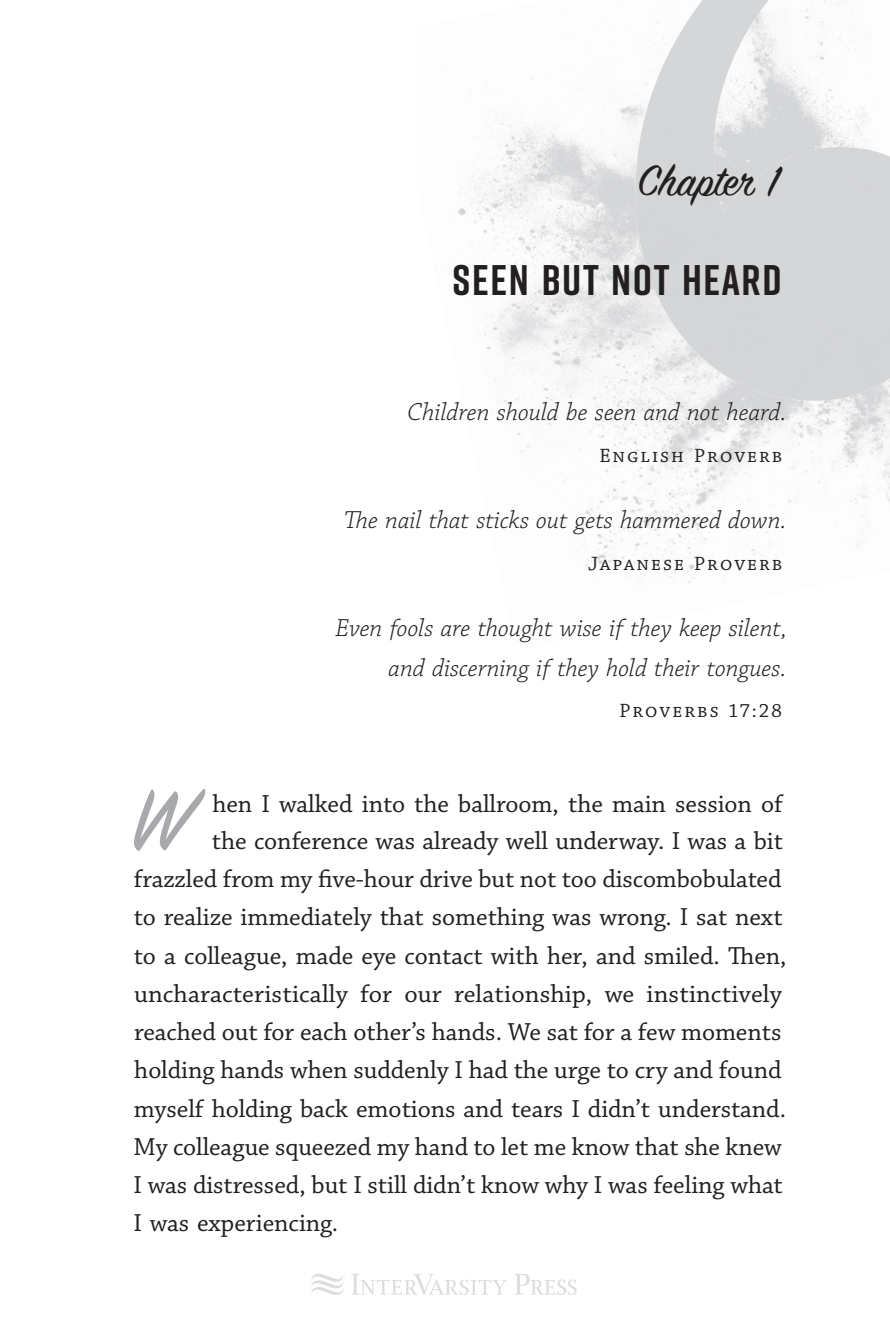
<style>
.page{position:relative;width:890px;height:1337px;background:#fff}
.page>*{position:absolute;margin:0;border:0;box-sizing:border-box;transform-origin:0 0}
.t1{font:96.98px "Sign Painter House Script";color:#a8a9ad}
.t2{font:47.25px "Sign Painter House Script";color:#231f20}
.t3{font:700 42.75px "Rift";letter-spacing:.04em;color:#231f20}
.t4{font:25.88px "Chaparral Pro";letter-spacing:-.005em;color:#231f20}
.t5{font:italic 300 25.88px/39.4px "Chaparral Pro";color:#231f20;text-align:right}
.t6{font:20.25px "Chaparral Pro";letter-spacing:.1em;color:#231f20}
</style>
<div class="page">
<svg style="left:311px;top:1274px;width:33px;height:21px"></svg>
<svg style="left:351px;top:1274px;width:226px;height:20px"></svg>
<img style="left:456px;top:21px;width:203px;height:181px">
<img style="left:458px;top:202px;width:310px;height:231px">
<img style="left:768px;top:384px;width:122px;height:149px">
<img style="left:517px;top:433px;width:293px;height:150px">
<img style="left:661px;top:0;width:220px;height:401px">
<img style="left:635px;top:68px;width:93px;height:309px">
<div style="left:830px;top:147px;width:60px;height:237px;background:#d5d6d8"></div>
<h2 class="t2" style="left:638px;top:158px;width:142px">Chapt‹ 1</h2>
<h3 class="t3" style="left:453px;top:249px;width:331px">SEEN BUT NOT HEARD</h3>
<p class="t5" style="left:407px;top:393px;width:381px">Children should be seen and not heard.</p>
<p class="t6" style="left:599px;top:444px;width:185px">English Proverb</p>
<p class="t5" style="left:368px;top:501px;width:420px">e nail that sticks out gets hammered down.</p>
<p class="t6" style="left:588px;top:552px;width:196px">Japanese Proverb</p>
<p class="t5" style="left:335px;top:609px;width:453px">Even fools are thought wise if they keep silent, and discerning if they hold their tongues.</p>
<p class="t6" style="left:619px;top:699px;width:164px">Proverbs 17:28</p>
<h1 class="t1" style="left:130px;top:773px;width:63px">W</h1>
<p class="t4" style="left:212px;top:789px;width:572px">hen I walked into the ballroom, the main session of</p>
<p class="t4" style="left:212px;top:826px;width:572px">the conference was already well underway. I was a bit</p>
<p class="t4" style="left:134px;top:864px;width:649px">frazzled from my five-hour drive but not too discombobulated</p>
<p class="t4" style="left:134px;top:902px;width:650px">to realize immediately that something was wrong. I sat next</p>
<p class="t4" style="left:134px;top:941px;width:654px">to a colleague, made eye contact with her, and smiled. Then,</p>
<p class="t4" style="left:134px;top:979px;width:649px">uncharacteristically for our relationship, we instinctively</p>
<p class="t4" style="left:134px;top:1017px;width:649px">reached out for each other’s hands. We sat for a few moments</p>
<p class="t4" style="left:134px;top:1055px;width:649px">holding hands when suddenly I had the urge to cry and found</p>
<p class="t4" style="left:134px;top:1093px;width:653px">myself holding back emotions and tears I didn’t understand.</p>
<p class="t4" style="left:133px;top:1132px;width:650px">My colleague squeezed my hand to let me know that she knew</p>
<p class="t4" style="left:133px;top:1170px;width:651px">I was distressed, but I still didn’t know why I was feeling what</p>
<p class="t4" style="left:133px;top:1208px;width:206px">I was experiencing.</p>
</div>
